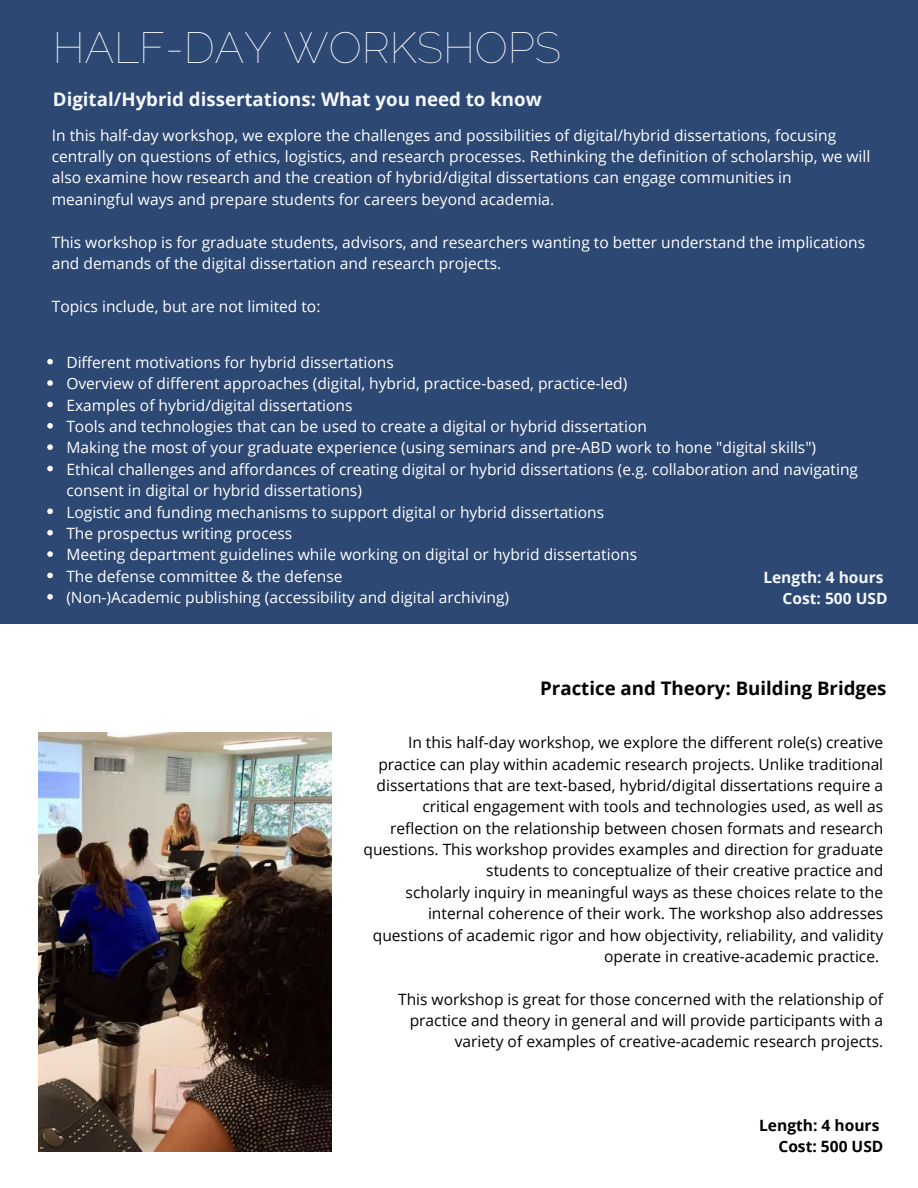
<style>
.page{position:relative;width:918px;height:1188px;background:#fff}
.page>*{position:absolute;margin:0;border:0;box-sizing:border-box;transform-origin:0 0}
.t1{font:100 43.65px "Raleway";color:#fff}
.t2{font:700 18.75px "Open Sans";color:#f5f9ff}
.t3{font:700 18.75px "Open Sans";color:#000}
.t4{font:15.6px/21.3px "Open Sans";color:#fff}
.t5{font:15.6px/21.3px "Open Sans";color:#000;text-align:right}
.t6{font:700 15.6px/21.3px "Open Sans";color:#f5f9ff;text-align:right}
.t7{font:700 15.6px/21.3px "Open Sans";color:#000;text-align:right}
</style>
<div class="page">
<div style="left:0;top:0;width:918px;height:624px;background:#2c4873"></div>
<svg style="left:47px;top:359px;width:6px;height:5px"></svg>
<svg style="left:47px;top:380px;width:6px;height:6px"></svg>
<svg style="left:47px;top:402px;width:6px;height:5px"></svg>
<svg style="left:47px;top:423px;width:6px;height:6px"></svg>
<svg style="left:47px;top:444px;width:6px;height:6px"></svg>
<svg style="left:47px;top:466px;width:6px;height:5px"></svg>
<svg style="left:47px;top:508px;width:6px;height:6px"></svg>
<svg style="left:47px;top:530px;width:6px;height:6px"></svg>
<svg style="left:47px;top:551px;width:6px;height:6px"></svg>
<svg style="left:47px;top:573px;width:6px;height:5px"></svg>
<svg style="left:47px;top:594px;width:6px;height:6px"></svg>
<img style="left:38px;top:732px;width:294px;height:420px">
<h1 class="t1" style="left:53px;top:22px;width:510px">HALF-DAY WORKSHOPS</h1>
<p class="t2" style="left:53px;top:86px;width:490px">Digital/Hybrid dissertations: What you need to know</p>
<p class="t4" style="left:52px;top:124px;width:820px">In this half-day workshop, we explore the challenges and possibilities of digital/hybrid dissertations, focusing centrally on questions of ethics, logistics, and research processes. Rethinking the definition of scholarship, we will also examine how research and the creation of hybrid/digital dissertations can engage communities in meaningful ways and prepare students for careers beyond academia.</p>
<p class="t4" style="left:52px;top:231px;width:815px">This workshop is for graduate students, advisors, and researchers wanting to better understand the implications and demands of the digital dissertation and research projects.</p>
<p class="t4" style="left:52px;top:295px;width:270px">Topics include, but are not limited to:</p>
<p class="t4" style="left:66px;top:351px;width:793px">Different motivations for hybrid dissertations<br>Overview of different approaches (digital, hybrid, practice-based, practice-led)<br>Examples of hybrid/digital dissertations<br>Tools and technologies that can be used to create a digital or hybrid dissertation<br>Making the most of your graduate experience (using seminars and pre-ABD work to hone "digital skills")<br>Ethical challenges and affordances of creating digital or hybrid dissertations (e.g. collaboration and navigating consent in digital or hybrid dissertations)<br>Logistic and funding mechanisms to support digital or hybrid dissertations<br>The prospectus writing process<br>Meeting department guidelines while working on digital or hybrid dissertations<br>The defense committee &amp; the defense<br>(Non-)Academic publishing (accessibility and digital archiving)</p>
<p class="t6" style="left:763px;top:566px;width:126px">Length: 4 hours<br>Cost: 500 USD</p>
<p class="t3" style="left:540px;top:675px;width:348px">Practice and Theory: Building Bridges</p>
<p class="t5" style="left:363px;top:731px;width:521px">In this half-day workshop, we explore the different role(s) creative practice can play within academic research projects. Unlike traditional dissertations that are text-based, hybrid/digital dissertations require a critical engagement with tools and technologies used, as well as reflection on the relationship between chosen formats and research questions. This workshop provides examples and direction for graduate students to conceptualize of their creative practice and<br>scholarly inquiry in meaningful ways as these choices relate to the internal coherence of their work. The workshop also addresses questions of academic rigor and how objectivity, reliability, and validity operate in creative-academic practice.</p>
<p class="t5" style="left:398px;top:988px;width:487px">This workshop is great for those concerned with the relationship of practice and theory in general and will provide participants with a variety of examples of creative-academic research projects.</p>
<p class="t7" style="left:759px;top:1114px;width:126px">Length: 4 hours<br>Cost: 500 USD</p>
</div>
